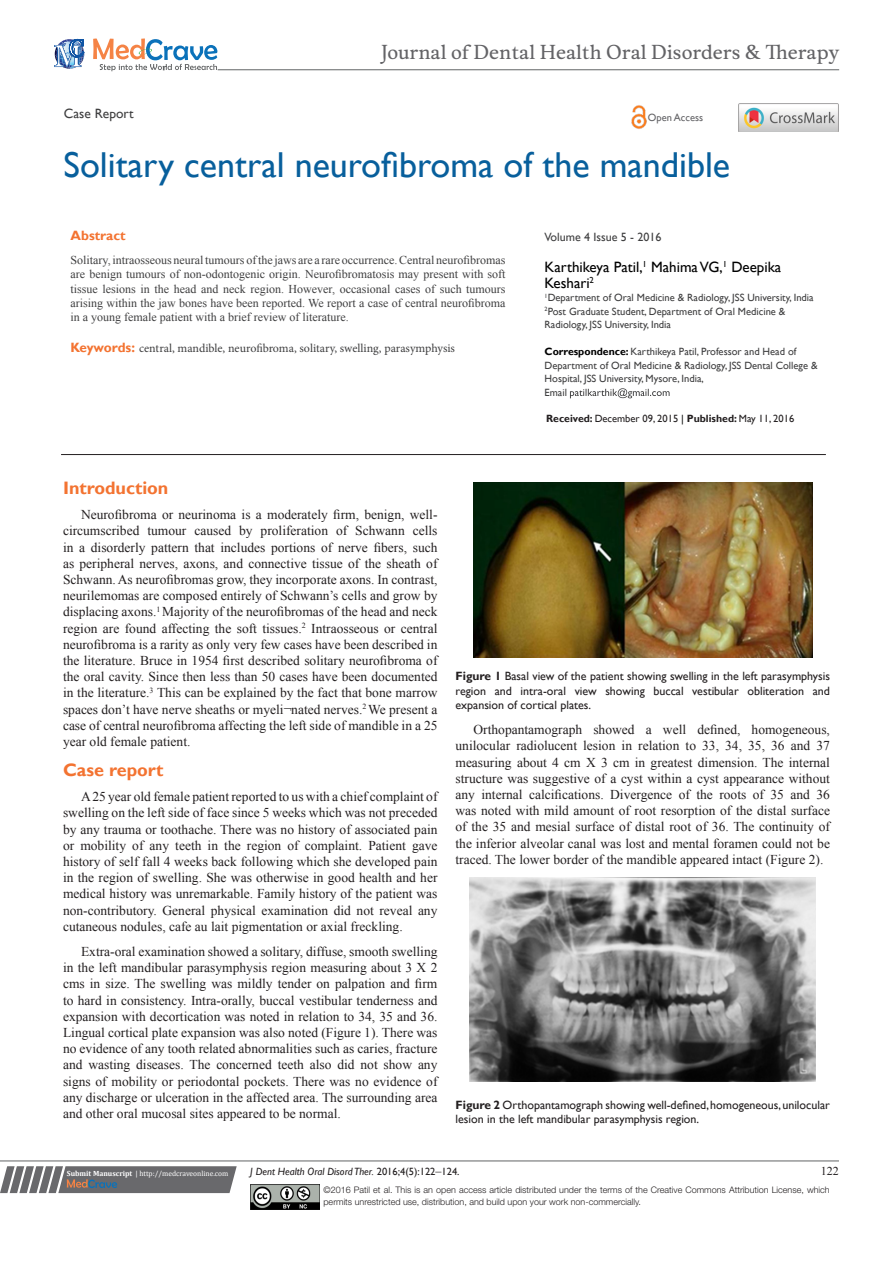
<style>
.page{position:relative;width:893px;height:1263px;background:#fff}
.page>*{position:absolute;margin:0;border:0;box-sizing:border-box;transform-origin:0 0}
.t1{font:36px "Gill Sans";color:#085f9c}
.t2{font:18.6px "Musee";color:#636366}
.List_Paragraph{font:700 18px "Gill Sans";color:#f37331}
.t3{font:15px/16.2px "Gill Sans";color:#000}
.t4{font:13.5px/16.2px "Times New Roman";color:#231f20;text-align:justify}
.t5{font:13.5px "Gill Sans";color:#3e3e3f}
.t6{font:700 13.5px "Gill Sans";color:#f37331}
.t7{font:12px/14.4px "Times New Roman";color:#3e3e3f;text-align:justify}
.t8{font:12px/14.4px "Gill Sans";color:#231f20;text-align:justify}
.t9{font:12px "Minion Pro";letter-spacing:-.005em;color:#3e3e3f}
.t10{font:12px "Gill Sans";color:#3e3e3f}
.t11{font:12px "Times New Roman";color:#231f20}
.t12{font:10.5px/13.5px "Gill Sans";color:#3e3e3f}
.t13{font:10.5px "Gill Sans";color:#231f20}
.t14{font:italic 10.5px "Gill Sans";color:#231f20}
.t15{font:10.5px "Gill Sans";color:#636366}
.t16{font:300 9px/12px "Helvetica Neue LT Std";color:#231f20}
.t17{font:7.5px "Cambria";color:#fff}
.s1{font-family:"Gill Sans";font-weight:700;font-size:13.5px;color:#f37331}
.s2{font-weight:700;color:#000}
.s3{font-weight:700}
.s4{color:#000}
.s5{font-style:normal}
.s6{font-family:"Times New Roman";font-style:normal;font-size:12px}
</style>
<div class="page">
<svg style="left:0;top:1166px;width:237px;height:27px;background:#78787a"></svg>
<hr style="left:0;top:1161px;width:839px;height:1px;background:#626465">
<hr style="left:61px;top:454px;width:765px;height:1px;background:#231f20">
<img style="left:250px;top:1185px;width:69px;height:24px">
<svg style="left:570px;top:388px;width:100px;height:10px"></svg>
<svg style="left:54px;top:39px;width:30px;height:30px"></svg>
<svg style="left:93px;top:38px;width:124px;height:33px"></svg>
<hr style="left:218px;top:70px;width:621px;height:1px;background:#626465">
<img style="left:631px;top:105px;width:16px;height:24px">
<img style="left:739px;top:104px;width:99px;height:28px">
<img style="left:473px;top:483px;width:339px;height:174px">
<img style="left:470px;top:878px;width:345px;height:203px">
<p class="t2" style="left:381px;top:41px;width:459px">Journal of Dental Health Oral Disorders &amp; Therapy</p>
<p class="t5" style="left:64px;top:105px;width:71px">Case Report</p>
<p class="t15" style="left:648px;top:112px;width:57px">Open Access</p>
<p class="t1" style="left:64px;top:144px;width:668px">Solitary central neurofibroma of the mandible</p>
<p class="t6" style="left:71px;top:228px;width:57px">Abstract</p>
<p class="t7" style="left:71px;top:252px;width:437px">Solitary, intraosseous neural tumours of the jaws are a rare occurrence. Central neurofibromas are benign tumours of non-odontogenic origin. Neurofibromatosis may present with soft tissue lesions in the head and neck region. However, occasional cases of such tumours arising within the jaw bones have been reported. We report a case of central neurofibroma in a young female patient with a brief review of literature.</p>
<p class="t9" style="left:71px;top:340px;width:386px"><span class="s1">Keywords:</span> central, mandible, neurofibroma, solitary, swelling, parasymphysis</p>
<p class="t10" style="left:545px;top:230px;width:118px">Volume 4 Issue 5 - 2016</p>
<p class="t3" style="left:545px;top:259px;width:238px">Karthikeya Patil,<sup>1</sup> Mahima VG,<sup>1</sup> Deepika<br>Keshari<sup>2</sup></p>
<p class="t12" style="left:545px;top:291px;width:271px"><sup>1</sup>Department of Oral Medicine &amp; Radiology, JSS University, India</p>
<p class="t12" style="left:545px;top:305px;width:242px"><sup>2</sup>Post Graduate Student, Department of Oral Medicine &amp;<br>Radiology, JSS University, India</p>
<p class="t12" style="left:545px;top:345px;width:274px"><span class="s2">Correspondence:</span> Karthikeya Patil, Professor and Head of<br>Department of Oral Medicine &amp; Radiology, JSS Dental College &amp;<br>Hospital, JSS University, Mysore, India,</p>
<p class="t12" style="left:545px;top:386px;width:24px">Email</p>
<p class="t13" style="left:546px;top:412px;width:250px"><span class="s3">Received:</span> December 09, 2015 <span class="s4">|</span> <span class="s3">Published:</span> May 11, 2016</p>
<p class="List_Paragraph" style="left:63px;top:477px;width:107px">Introduction</p>
<p class="t4" style="left:63px;top:506px;width:376px;text-indent:18px">Neurofibroma or neurinoma is a moderately firm, benign, well&shy;circumscribed tumour caused by proliferation of Schwann cells in a disorderly pattern that includes portions of nerve fibers, such as peripheral nerves, axons, and connective tissue of the sheath of Schwann. As neurofibromas grow, they incorporate axons. In contrast, neurilemomas are composed entirely of Schwann’s cells and grow by displacing axons.<sup>1</sup> Majority of the neurofibromas of the head and neck region are found affecting the soft tissues.<sup>2</sup> Intraosseous or central neurofibroma is a rarity as only very few cases have been described in the literature. Bruce in 1954 first described solitary neurofibroma of the oral cavity. Since then less than 50 cases have been documented in the literature.<sup>3</sup> This can be explained by the fact that bone marrow spaces don’t have nerve sheaths or myeli¬nated nerves.<sup>2</sup> We present a case of central neurofibroma affecting the left side of mandible in a 25 year old female patient.</p>
<p class="List_Paragraph" style="left:63px;top:759px;width:102px">Case report</p>
<p class="t4" style="left:63px;top:788px;width:376px;text-indent:18px">A 25 year old female patient reported to us with a chief complaint of swelling on the left side of face since 5 weeks which was not preceded by any trauma or toothache. There was no history of associated pain or mobility of any teeth in the region of complaint. Patient gave history of self fall 4 weeks back following which she developed pain in the region of swelling. She was otherwise in good health and her medical history was unremarkable. Family history of the patient was non-contributory. General physical examination did not reveal any cutaneous nodules, cafe au lait pigmentation or axial freckling.</p>
<p class="t4" style="left:63px;top:943px;width:376px;text-indent:18px">Extra-oral examination showed a solitary, diffuse, smooth swelling in the left mandibular parasymphysis region measuring about 3 X 2 cms in size. The swelling was mildly tender on palpation and firm to hard in consistency. Intra-orally, buccal vestibular tenderness and expansion with decortication was noted in relation to 34, 35 and 36.<br>Lingual cortical plate expansion was also noted (Figure 1). There was no evidence of any tooth related abnormalities such as caries, fracture and wasting diseases. The concerned teeth also did not show any signs of mobility or periodontal pockets. There was no evidence of any discharge or ulceration in the affected area. The surrounding area and other oral mucosal sites appeared to be normal.</p>
<p class="t8" style="left:455px;top:669px;width:376px"><span class="s3">Figure 1</span> Basal view of the patient showing swelling in the left parasymphysis region and intra-oral view showing buccal vestibular obliteration and expansion of cortical plates.</p>
<p class="t4" style="left:455px;top:721px;width:376px;text-indent:18px">Orthopantamograph showed a well defined, homogeneous, unilocular radiolucent lesion in relation to 33, 34, 35, 36 and 37 measuring about 4 cm X 3 cm in greatest dimension. The internal structure was suggestive of a cyst within a cyst appearance without any internal calcifications. Divergence of the roots of 35 and 36 was noted with mild amount of root resorption of the distal surface of the 35 and mesial surface of distal root of 36. The continuity of the inferior alveolar canal was lost and mental foramen could not be traced. The lower border of the mandible appeared intact (Figure 2).</p>
<p class="t8" style="left:455px;top:1098px;width:376px"><span class="s3">Figure 2</span> Orthopantamograph showing well-defined, homogeneous, unilocular lesion in the left mandibular parasymphysis region.</p>
<p class="t17" style="left:67px;top:1169px;width:163px"><span class="s3">Submit Manuscript</span> | http://medcraveonline.com</p>
<p class="t14" style="left:250px;top:1165px;width:211px">J Dent Health Oral Disord Ther. <span class="s5">2016;4(5):122</span><span class="s6">‒</span><span class="s5">124.</span></p>
<p class="t11" style="left:821px;top:1163px;width:19px">122</p>
<p class="t16" style="left:323px;top:1183px;width:508px">©2016 Patil et al. This is an open access article distributed under the terms of the Creative Commons Attribution License, which permits unrestricted use, distribution, and build upon your work non-commercially.</p>
</div>
